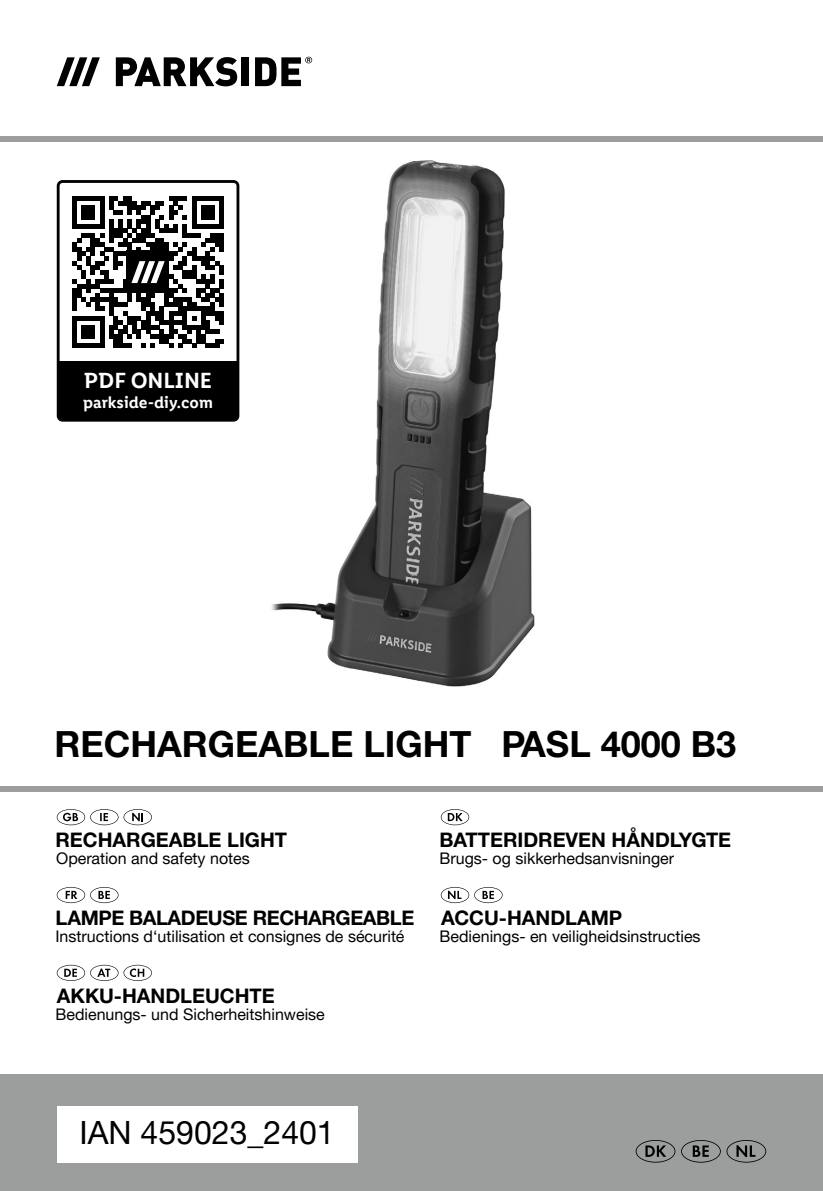
<style>
.page{position:relative;width:823px;height:1191px;background:#fff}
.page>*{position:absolute;margin:0;border:0;box-sizing:border-box;transform-origin:0 0}
.t1{font:700 36px "Helvetica Neue Parkside";color:#000}
.t2{font:32px "Helvetica Neue Parkside";color:#000}
.t3{font:600 22px "Lidl Font Pro";color:#fff}
.t4{font:700 20px "Helvetica Neue Parkside";color:#000}
.t5{font:700 20px "Helvetica Neue Parkside";letter-spacing:-.02em;color:#000}
.t6{font:600 16.6px "Lidl Font Pro";color:#fff}
.t7{font:16px "Helvetica Neue Parkside";color:#000}
</style>
<div class="page">
<img style="left:271px;top:160px;width:264px;height:527px">
<div style="left:0;top:786px;width:822px;height:6px;background:#9c9d9d"></div>
<div style="left:57px;top:180px;width:182px;height:241px;border:3px solid #000;border-radius:4px"></div>
<svg style="left:72px;top:196px;width:152px;height:152px"></svg>
<div style="left:58px;top:361px;width:180px;height:59px;background:#000"></div>
<svg style="left:57px;top:964px;width:95px;height:17px"></svg>
<svg style="left:440px;top:887px;width:62px;height:16px"></svg>
<svg style="left:57px;top:887px;width:61px;height:16px"></svg>
<svg style="left:440px;top:809px;width:29px;height:16px"></svg>
<svg style="left:57px;top:809px;width:95px;height:16px"></svg>
<div style="left:0;top:1074px;width:822px;height:117px;background:#9c9d9d"></div>
<div style="left:0;top:136px;width:822px;height:6px;background:#9c9d9d"></div>
<div style="left:57px;top:1106px;width:300px;height:56px;background:#fff"></div>
<svg style="left:57px;top:57px;width:43px;height:29px"></svg>
<svg style="left:116px;top:57px;width:121px;height:29px"></svg>
<div style="left:242px;top:57px;width:7px;height:29px;background:#000"></div>
<svg style="left:255px;top:57px;width:57px;height:29px"></svg>
<svg style="left:635px;top:1140px;width:85px;height:22px"></svg>
<svg style="left:726px;top:1140px;width:39px;height:22px"></svg>
<h3 class="t3" style="left:84px;top:368px;width:130px">PDF ONLINE</h3>
<p class="t6" style="left:83px;top:393px;width:131px">parkside-diy.com</p>
<h1 class="t1" style="left:54px;top:723px;width:683px">RECHARGEABLE LIGHT PASL 4000 B3</h1>
<p class="t4" style="left:55px;top:828px;width:233px">RECHARGEABLE LIGHT</p>
<p class="t7" style="left:56px;top:849px;width:195px">Operation and safety notes</p>
<p class="t5" style="left:55px;top:906px;width:360px">LAMPE BALADEUSE RECHARGEABLE</p>
<p class="t7" style="left:55px;top:927px;width:350px">Instructions d‘utilisation et consignes de sécurité</p>
<p class="t4" style="left:57px;top:984px;width:219px">AKKU-HANDLEUCHTE</p>
<p class="t7" style="left:55px;top:1005px;width:271px">Bedienungs- und Sicherheitshinweise</p>
<p class="t4" style="left:439px;top:828px;width:293px">BATTERIDREVEN HÅNDLYGTE</p>
<p class="t7" style="left:439px;top:849px;width:236px">Brugs- og sikkerhedsanvisninger</p>
<p class="t4" style="left:440px;top:906px;width:183px">ACCU-HANDLAMP</p>
<p class="t7" style="left:439px;top:927px;width:262px">Bedienings- en veiligheidsinstructies</p>
<h2 class="t2" style="left:79px;top:1114px;width:256px">IAN 459023_2401</h2>
</div>
